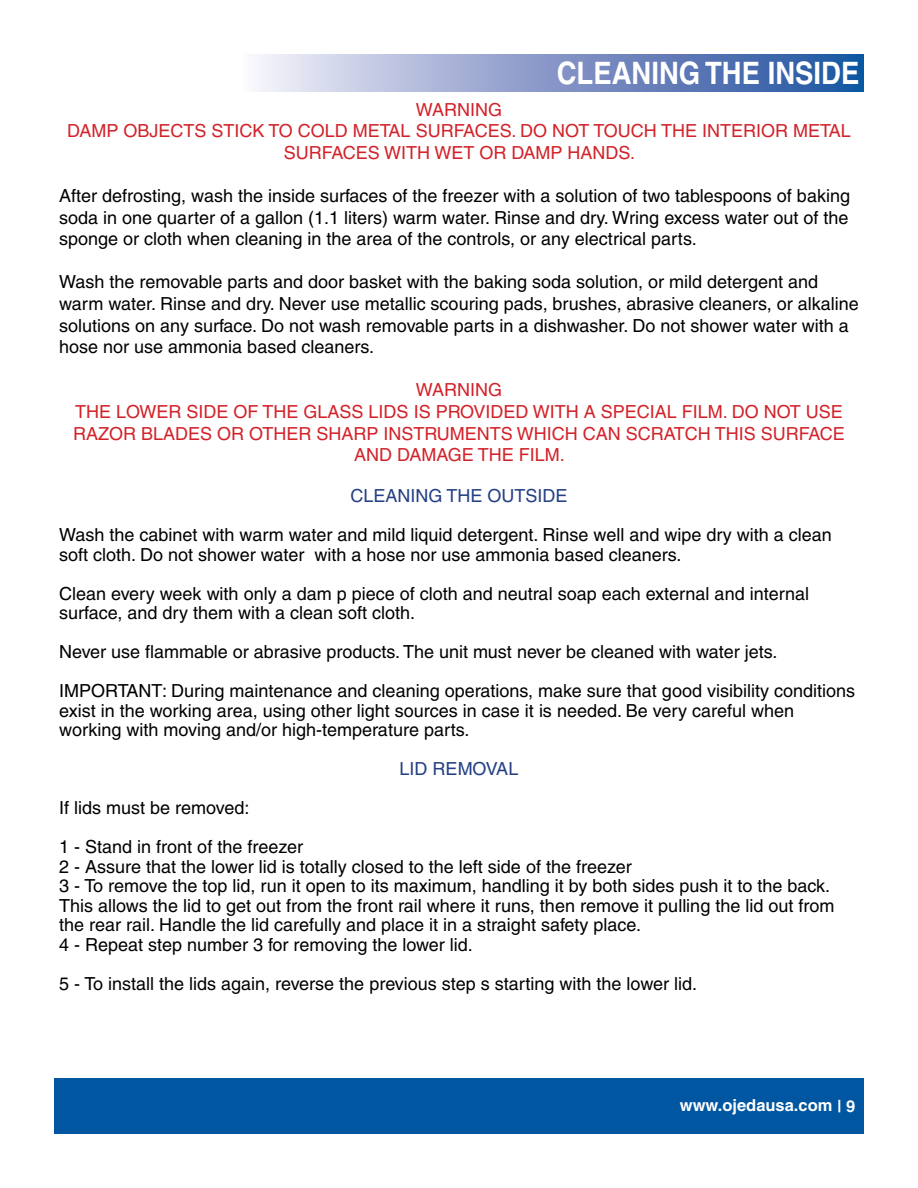
<style>
.page{position:relative;width:918px;height:1188px;background:#fff}
.page>*{position:absolute;margin:0;border:0;box-sizing:border-box;transform-origin:0 0}
.t1{font:700 30.9px "Helvetica";color:#fff;scale:.89 1}
.t2{font:18px/19.5px "Helvetica";color:#000}
.t3{font:18px/21.6px "Helvetica";color:#d2232a;text-align:center}
.t4{font:18px "Helvetica";color:#254084}
.t5{font:700 16.5px "Helvetica";color:#fff}
</style>
<div class="page">
<div style="left:54px;top:1078px;width:810px;height:55px;background:#0056a1"></div>
<div style="left:238px;top:54px;width:626px;height:38px;background:linear-gradient(to right,#f8eff9,#1a4b9c)"></div>
<p class="t1" style="left:557px;top:55px;width:342px">CLEANING THE INSIDE</p>
<p class="t3" style="left:416px;top:99px;width:88px">WARNING</p>
<p class="t3" style="left:67px;top:120px;width:785px">DAMP OBJECTS STICK TO COLD METAL SURFACES. DO NOT TOUCH THE INTERIOR METAL<br>SURFACES WITH WET OR DAMP HANDS.</p>
<p class="t2" style="left:59px;top:185px;width:792px;line-height:21.6px;text-align:justify">After defrosting, wash the inside surfaces of the freezer with a solution of two tablespoons of baking soda in one quarter of a gallon (1.1 liters) warm water. Rinse and dry. Wring excess water out of the sponge or cloth when cleaning in the area of the controls, or any electrical parts.</p>
<p class="t2" style="left:59px;top:271px;width:801px;line-height:21.6px">Wash the removable parts and door basket with the baking soda solution, or mild detergent and warm water. Rinse and dry. Never use metallic scouring pads, brushes, abrasive cleaners, or alkaline solutions on any surface. Do not wash removable parts in a dishwasher. Do not shower water with a hose nor use ammonia based cleaners.</p>
<p class="t3" style="left:416px;top:379px;width:88px">WARNING</p>
<p class="t3" style="left:73px;top:401px;width:773px">THE LOWER SIDE OF THE GLASS LIDS IS PROVIDED WITH A SPECIAL FILM. DO NOT USE<br>RAZOR BLADES OR OTHER SHARP INSTRUMENTS WHICH CAN SCRATCH THIS SURFACE<br>AND DAMAGE THE FILM.</p>
<p class="t4" style="left:350px;top:486px;width:219px">CLEANING THE OUTSIDE</p>
<p class="t2" style="left:59px;top:525px;width:774px">Wash the cabinet with warm water and mild liquid detergent. Rinse well and wipe dry with a clean soft cloth. Do not shower water with a hose nor use ammonia based cleaners.</p>
<p class="t2" style="left:59px;top:584px;width:751px">Clean every week with only a dam p piece of cloth and neutral soap each external and internal surface, and dry them with a clean soft cloth.</p>
<p class="t2" style="left:59px;top:642px;width:720px">Never use flammable or abrasive products. The unit must never be cleaned with water jets.</p>
<p class="t2" style="left:59px;top:681px;width:797px">IMPORTANT: During maintenance and cleaning operations, make sure that good visibility conditions exist in the working area, using other light sources in case it is needed. Be very careful when working with moving and/or high-temperature parts.</p>
<p class="t4" style="left:400px;top:759px;width:120px">LID REMOVAL</p>
<p class="t2" style="left:59px;top:798px;width:192px">If lids must be removed:</p>
<p class="t2" style="left:59px;top:837px;width:245px">1 - Stand in front of the freezer</p>
<p class="t2" style="left:59px;top:857px;width:574px">2 - Assure that the lower lid is totally closed to the left side of the freezer</p>
<p class="t2" style="left:59px;top:876px;width:777px">3 - To remove the top lid, run it open to its maximum, handling it by both sides push it to the back.<br>This allows the lid to get out from the front rail where it runs, then remove it pulling the lid out from the rear rail. Handle the lid carefully and place it in a straight safety place.</p>
<p class="t2" style="left:59px;top:935px;width:415px">4 - Repeat step number 3 for removing the lower lid.</p>
<p class="t2" style="left:59px;top:974px;width:639px">5 - To install the lids again, reverse the previous step s starting with the lower lid.</p>
<p class="t5" style="left:680px;top:1096px;width:177px">www.ojedausa.com | 9</p>
</div>
